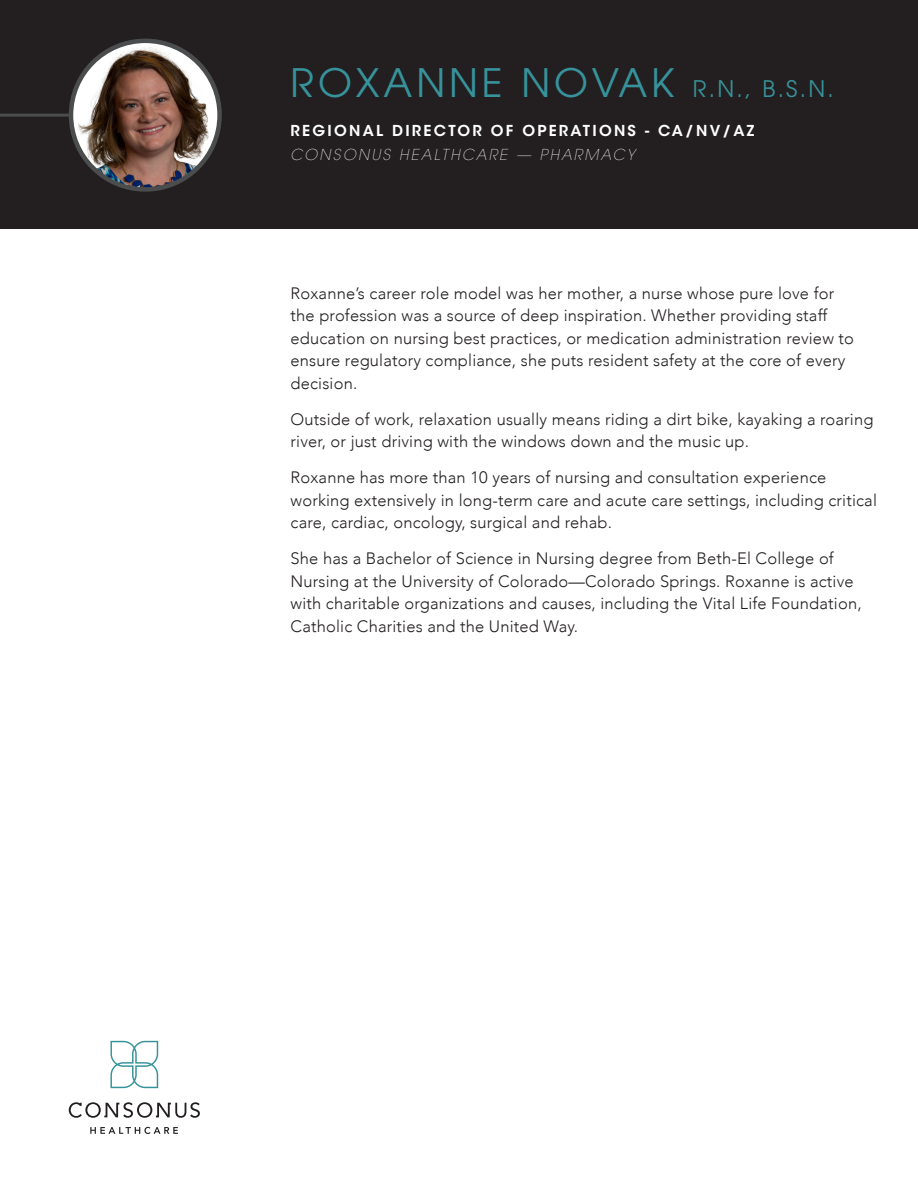
<style>
.page{position:relative;width:918px;height:1188px;background:#fff}
.page>*{position:absolute;margin:0;border:0;box-sizing:border-box;transform-origin:0 0}
.Paragraph_Style_1{font:39px "ITC Avant Garde Std";letter-spacing:.1em;color:#37939b}
.Paragraph_Style_1-2{font:300 16.5px/22.5px "Avenir";letter-spacing:.01em;color:#231f20}
.Paragraph_Style_1-3{font:600 15px "ITC Avant Garde Std";letter-spacing:.15em;color:#fff}
.Paragraph_Style_1-4{font:italic 200 15px "ITC Avant Garde Std";letter-spacing:.15em;color:#fff}
.s1{font-size:22.8px}
</style>
<div class="page">
<svg style="left:110px;top:1041px;width:48px;height:47px"></svg>
<svg style="left:90px;top:1127px;width:88px;height:7px"></svg>
<svg style="left:69px;top:1102px;width:131px;height:16px"></svg>
<div style="left:0;top:0;width:918px;height:230px;background:#231f20"></div>
<hr style="left:0;top:114px;width:133px;height:3px;background:#4b4c4d">
<img style="left:71px;top:43px;width:149px;height:144px">
<div style="left:69px;top:39px;width:153px;height:153px;border:4px solid #4b4c4d;border-radius:50%"></div>
<p class="Paragraph_Style_1" style="left:291px;top:59px;width:545px">ROXANNE NOVAK <span class="s1">R.N., B.S.N.</span></p>
<p class="Paragraph_Style_1-3" style="left:291px;top:121px;width:465px">REGIONAL DIRECTOR OF OPERATIONS - CA/NV/AZ</p>
<p class="Paragraph_Style_1-4" style="left:291px;top:146px;width:346px">CONSONUS HEALTHCARE — PHARMACY</p>
<p class="Paragraph_Style_1-2" style="left:291px;top:282px;width:565px">Roxanne’s career role model was her mother, a nurse whose pure love for the profession was a source of deep inspiration. Whether providing staff education on nursing best practices, or medication administration review to ensure regulatory compliance, she puts resident safety at the core of every decision.</p>
<p class="Paragraph_Style_1-2" style="left:291px;top:408px;width:584px">Outside of work, relaxation usually means riding a dirt bike, kayaking a roaring river, or just driving with the windows down and the music up.</p>
<p class="Paragraph_Style_1-2" style="left:291px;top:466px;width:588px">Roxanne has more than 10 years of nursing and consultation experience working extensively in long-term care and acute care settings, including critical care, cardiac, oncology, surgical and rehab.</p>
<p class="Paragraph_Style_1-2" style="left:291px;top:547px;width:573px">She has a Bachelor of Science in Nursing degree from Beth-El College of Nursing at the University of Colorado—Colorado Springs. Roxanne is active with charitable organizations and causes, including the Vital Life Foundation, Catholic Charities and the United Way.</p>
</div>
